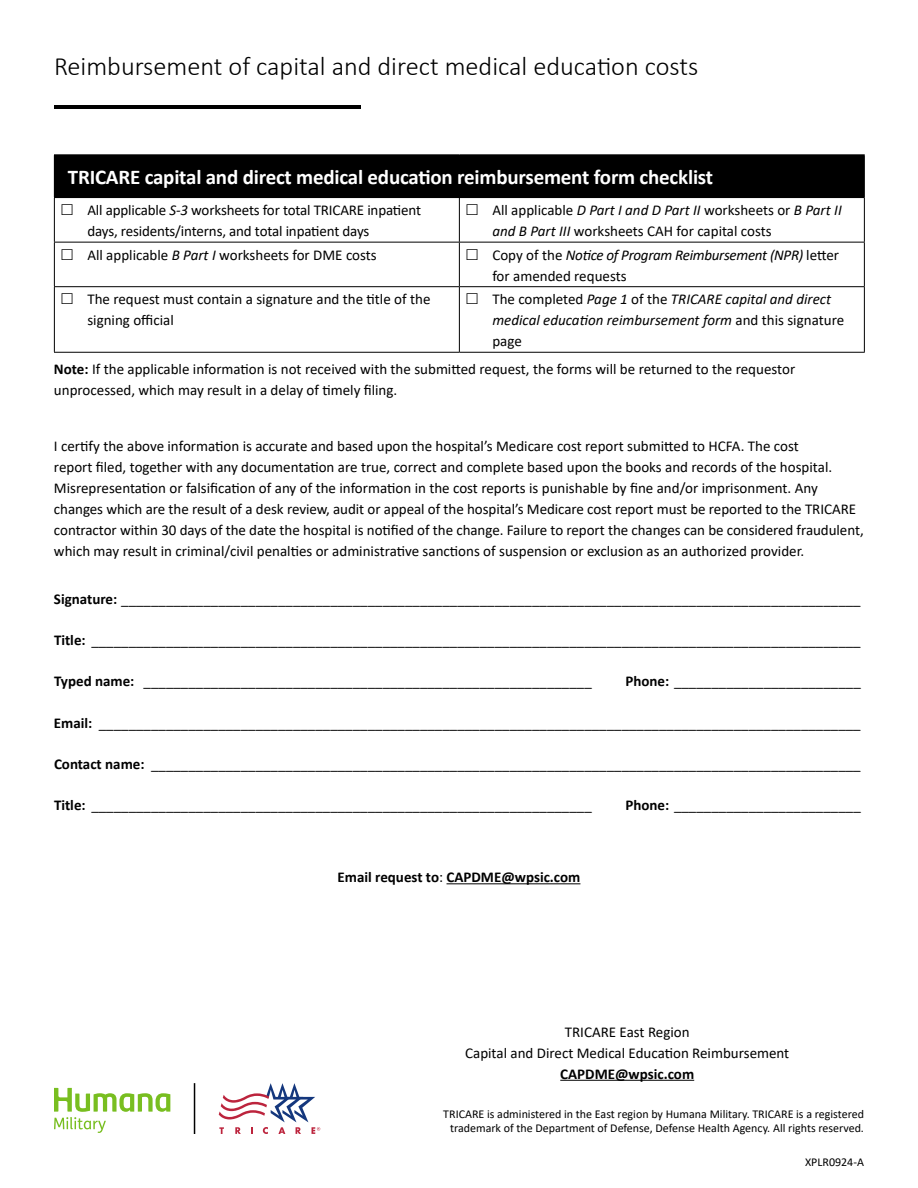
<style>
.page{position:relative;width:918px;height:1188px;background:#fff}
.page>*{position:absolute;margin:0;border:0;box-sizing:border-box;transform-origin:0 0}
.t1{font:300 26.4px "Calibri";color:#000}
.t2{font:700 21px "Calibri";letter-spacing:-.01em;color:#fff}
.t3{font:15px/21px "Calibri";color:#000}
.t4{font:italic 15px/21px "Calibri";color:#000}
.t5{font:700 15px "Calibri";color:#000}
.t6{font:12px/14.4px "Calibri";color:#000;text-align:center}
.s1{font-style:italic}
.s2{font-style:normal}
.s3{font-weight:700}
.s4{font-weight:400}
</style>
<div class="page">
<svg style="left:219px;top:1083px;width:101px;height:51px"></svg>
<hr style="left:194px;top:1083px;width:1px;height:51px;background:#000">
<svg style="left:54px;top:1088px;width:116px;height:45px"></svg>
<hr style="left:54px;top:105px;width:307px;height:4px;background:#000">
<hr style="left:560px;top:1080px;width:134px;height:1px;background:#000">
<hr style="left:447px;top:883px;width:133px;height:1px;background:#000">
<div style="left:54px;top:155px;width:810px;height:43px;background:#000"></div>
<hr style="left:54px;top:154px;width:405px;height:1px;background:#000">
<hr style="left:459px;top:154px;width:406px;height:1px;background:#000">
<hr style="left:864px;top:155px;width:1px;height:42px;background:#000">
<hr style="left:459px;top:197px;width:406px;height:1px;background:#000">
<hr style="left:54px;top:198px;width:1px;height:44px;background:#000">
<hr style="left:459px;top:198px;width:1px;height:44px;background:#000">
<hr style="left:864px;top:198px;width:1px;height:44px;background:#000">
<hr style="left:54px;top:243px;width:1px;height:43px;background:#000">
<hr style="left:54px;top:287px;width:1px;height:65px;background:#000">
<hr style="left:54px;top:242px;width:405px;height:1px;background:#000">
<hr style="left:54px;top:286px;width:405px;height:1px;background:#000">
<hr style="left:54px;top:352px;width:405px;height:1px;background:#000">
<hr style="left:459px;top:243px;width:1px;height:43px;background:#000">
<hr style="left:459px;top:287px;width:1px;height:65px;background:#000">
<hr style="left:459px;top:242px;width:406px;height:1px;background:#000">
<hr style="left:864px;top:243px;width:1px;height:43px;background:#000">
<hr style="left:864px;top:287px;width:1px;height:65px;background:#000">
<hr style="left:459px;top:286px;width:406px;height:1px;background:#000">
<hr style="left:459px;top:352px;width:406px;height:1px;background:#000">
<h1 class="t1" style="left:54px;top:50px;width:646px">Reimbursement of capital and direct medical education costs</h1>
<h2 class="t2" style="left:68px;top:162px;width:647px">TRICARE capital and direct medical education reimbursement form checklist</h2>
<p class="t3" style="left:87px;top:199px;width:335px">All applicable <span class="s1">S-3</span> worksheets for total TRICARE inpatient days, residents/interns, and total inpatient days</p>
<p class="t3" style="left:492px;top:199px;width:351px">All applicable <span class="s1">D Part I and D Part II</span> worksheets or <span class="s1">B Part II and B Part III</span> worksheets CAH for capital costs</p>
<p class="t3" style="left:87px;top:244px;width:291px">All applicable <span class="s1">B Part I</span> worksheets for DME costs</p>
<p class="t3" style="left:492px;top:244px;width:348px">Copy of the <span class="s1">Notice of Program Reimbursement (NPR)</span> letter for amended requests</p>
<p class="t3" style="left:87px;top:288px;width:345px">The request must contain a signature and the title of the signing official</p>
<p class="t4" style="left:492px;top:288px;width:353px"><span class="s2">The completed</span> Page 1 <span class="s2">of the</span> TRICARE capital and direct medical education reimbursement form <span class="s2">and this signature page</span></p>
<p class="t3" style="left:54px;top:359px;width:743px"><span class="s3">Note:</span> If the applicable information is not received with the submitted request, the forms will be returned to the requestor unprocessed, which may result in a delay of timely filing.</p>
<p class="t3" style="left:54px;top:435px;width:811px">I certify the above information is accurate and based upon the hospital’s Medicare cost report submitted to HCFA. The cost<br>report filed, together with any documentation are true, correct and complete based upon the books and records of the hospital.<br>Misrepresentation or falsification of any of the information in the cost reports is punishable by fine and/or imprisonment. Any changes which are the result of a desk review, audit or appeal of the hospital’s Medicare cost report must be reported to the TRICARE contractor within 30 days of the date the hospital is notified of the change. Failure to report the changes can be considered fraudulent, which may result in criminal/civil penalties or administrative sanctions of suspension or exclusion as an authorized provider.</p>
<p class="t3" style="left:54px;top:588px;width:808px"><span class="s3">Signature:</span> ___________________________________________________________________________________________________</p>
<p class="t3" style="left:54px;top:629px;width:808px"><span class="s3">Title:</span> _______________________________________________________________________________________________________</p>
<p class="t3" style="left:54px;top:671px;width:539px"><span class="s3">Typed name:</span> ____________________________________________________________</p>
<p class="t3" style="left:626px;top:671px;width:237px"><span class="s3">Phone:</span> _________________________</p>
<p class="t3" style="left:54px;top:712px;width:808px"><span class="s3">Email:</span> ______________________________________________________________________________________________________</p>
<p class="t3" style="left:54px;top:753px;width:808px"><span class="s3">Contact name:</span> _______________________________________________________________________________________________</p>
<p class="t3" style="left:54px;top:794px;width:539px"><span class="s3">Title:</span> ___________________________________________________________________</p>
<p class="t3" style="left:626px;top:794px;width:237px"><span class="s3">Phone:</span> _________________________</p>
<p class="t5" style="left:338px;top:867px;width:244px">Email request to<span class="s4">:</span> CAPDME@wpsic.com</p>
<p class="t3" style="left:465px;top:1021px;width:326px;text-align:center">TRICARE East Region<br>Capital and Direct Medical Education Reimbursement</p>
<p class="t5" style="left:560px;top:1063px;width:135px">CAPDME@wpsic.com</p>
<p class="t6" style="left:443px;top:1106px;width:422px">TRICARE is administered in the East region by Humana Military. TRICARE is a registered trademark of the Department of Defense, Defense Health Agency. All rights reserved.</p>
<p class="t6" style="left:805px;top:1154px;width:60px">XPLR0924-A</p>
</div>
